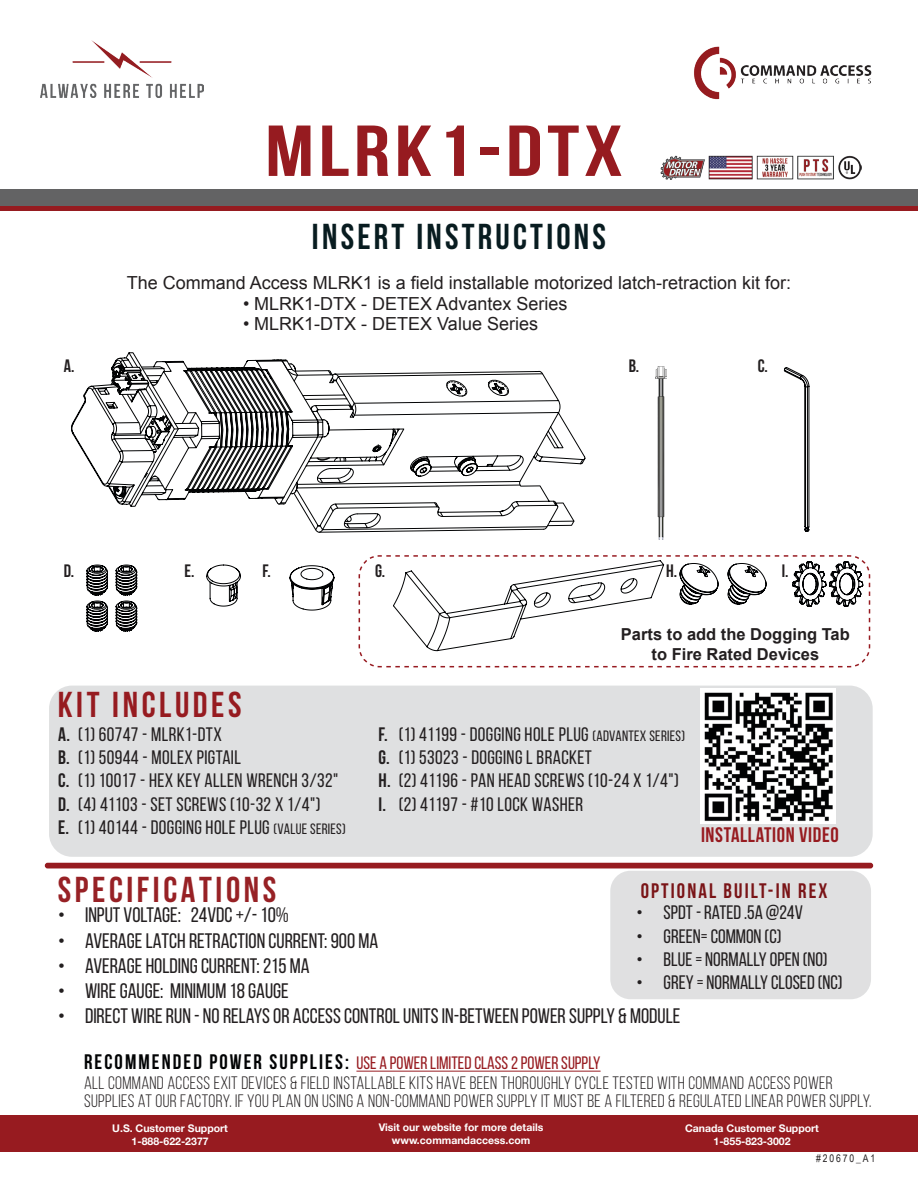
<style>
.page{position:relative;width:918px;height:1188px;background:#fff}
.page>*{position:absolute;margin:0;border:0;box-sizing:border-box;transform-origin:0 0}
.t1{font:700 72px "Bebas Neue";letter-spacing:.05em;color:#961b20;scale:1.26 1}
.t2{font:700 36px "Bebas Neue";letter-spacing:.09em;color:#081c20}
.t3{font:700 36px "Bebas Neue";letter-spacing:.1em;color:#972125}
.t4{font:700 36px "Bebas Neue";letter-spacing:.1em;color:#961b20}
.t5{font:21px "Bebas Neue";color:#231f20}
.t6{font:700 21px "Bebas Neue";letter-spacing:.1em;color:#7a1417}
.t7{font:700 21px "Bebas Neue";letter-spacing:.03em;color:#971b20}
.t8{font:19.5px "Bebas Neue";letter-spacing:.02em;color:#231f20}
.t9{font:19.5px "Bebas Neue";color:#231f20}
.t10{font:18px/17.9px "Bebas Neue";letter-spacing:.02em;color:#231f20}
.t11{font:18px "Arial";color:#231f20}
.t12{font:18px "Bebas Neue";color:#981d22}
.t13{font:700 18px "Bebas Neue";color:#231f20}
.t14{font:700 16.5px/19.5px "Arial";color:#231f20;text-align:center}
.t15{font:700 10.5px/13.5px "Helvetica Neue";color:#fff;text-align:center}
.t16{font:10.5px "Arial Narrow";letter-spacing:.18em;color:#231f20}
.s1{font-weight:700}
.s2{font-size:15px}
.s3{font-weight:700;font-size:21px;color:#020304}
</style>
<div class="page">
<div style="left:0;top:1115px;width:918px;height:37px;background:#971b20"></div>
<img style="left:694px;top:46px;width:178px;height:54px">
<img style="left:661px;top:155px;width:201px;height:25px">
<div style="left:0;top:189px;width:918px;height:17px;background:#636364"></div>
<div style="left:0;top:206px;width:918px;height:5px;background:#961b20"></div>
<div style="left:45px;top:863px;width:828px;height:5px;border:3px solid #961b20"></div>
<img style="left:40px;top:40px;width:164px;height:58px">
<svg style="left:71px;top:357px;width:504px;height:176px"></svg>
<div style="left:49px;top:686px;width:824px;height:171px;background:#dfe0e1;border-radius:23px"></div>
<hr style="left:356px;top:1071px;width:245px;height:1px;background:#981d22">
<div style="left:610px;top:871px;width:261px;height:128px;background:#e0e0e1;border-radius:20px"></div>
<img style="left:655px;top:367px;width:11px;height:172px">
<svg style="left:784px;top:367px;width:25px;height:165px"></svg>
<svg style="left:87px;top:565px;width:21px;height:30px"></svg>
<svg style="left:116px;top:601px;width:21px;height:30px"></svg>
<img style="left:86px;top:605px;width:1px;height:20px">
<svg style="left:87px;top:601px;width:21px;height:30px"></svg>
<svg style="left:116px;top:565px;width:21px;height:30px"></svg>
<svg style="left:207px;top:565px;width:34px;height:41px"></svg>
<svg style="left:358px;top:555px;width:513px;height:113px"></svg>
<img style="left:700px;top:688px;width:135px;height:135px">
<svg style="left:290px;top:566px;width:44px;height:44px"></svg>
<p class="t1" style="left:265px;top:112px;width:285px">MLRK1-DTX</p>
<h2 class="t2" style="left:312px;top:217px;width:296px">INSERT INSTRUCTIONS</h2>
<p class="t11" style="left:127px;top:271px;width:666px">The Command Access MLRK1 is a field installable motorized latch-retraction kit for:</p>
<p class="t13" style="left:64px;top:356px;width:12px">A.</p>
<p class="t13" style="left:64px;top:561px;width:12px">D.</p>
<p class="t11" style="left:243px;top:292px;width:326px">• MLRK1-DTX - DETEX Advantex Series</p>
<p class="t11" style="left:243px;top:311px;width:297px">• MLRK1-DTX - DETEX Value Series</p>
<p class="t13" style="left:629px;top:356px;width:12px">B.</p>
<p class="t13" style="left:758px;top:356px;width:12px">C.</p>
<p class="t13" style="left:184px;top:561px;width:11px">E.</p>
<p class="t13" style="left:263px;top:561px;width:10px">F.</p>
<p class="t13" style="left:375px;top:561px;width:12px">G.</p>
<p class="t13" style="left:666px;top:561px;width:13px">H.</p>
<p class="t13" style="left:782px;top:561px;width:8px">I.</p>
<p class="t14" style="left:621px;top:625px;width:230px">Parts to add the Dogging Tab to Fire Rated Devices</p>
<p class="t4" style="left:58px;top:684px;width:185px">KIT INCLUDES</p>
<p class="t8" style="left:58px;top:723px;width:165px"><span class="s1">A.</span> (1) 60747 - MLRK1-DTX</p>
<p class="t8" style="left:58px;top:747px;width:184px"><span class="s1">B.</span> (1) 50944 - MOLEX PIGTAIL</p>
<p class="t8" style="left:58px;top:770px;width:282px"><span class="s1">C.</span> (1) 10017 - HEX KEY ALLEN WRENCH 3/32"</p>
<p class="t8" style="left:58px;top:794px;width:264px"><span class="s1">D.</span> (4) 41103 - SET SCREWS (10-32 X 1/4")</p>
<p class="t8" style="left:58px;top:817px;width:289px"><span class="s1">E.</span> (1) 40144 - DOGGING HOLE PLUG <span class="s2">(VALUE SERIES)</span></p>
<p class="t3" style="left:58px;top:870px;width:220px">SPECIFICATIONS</p>
<p class="t8" style="left:378px;top:723px;width:308px"><span class="s1">F.</span> (1) 41199 - DOGGING HOLE PLUG <span class="s2">(ADVANTEX SERIES)</span></p>
<p class="t8" style="left:378px;top:747px;width:215px"><span class="s1">G.</span> (1) 53023 - DOGGING L BRACKET</p>
<p class="t8" style="left:378px;top:770px;width:302px"><span class="s1">H.</span> (2) 41196 - PAN HEAD SCREWS (10-24 X 1/4")</p>
<p class="t8" style="left:378px;top:794px;width:206px"><span class="s1">I.</span> (2) 41197 - #10 LOCK WASHER</p>
<p class="t7" style="left:701px;top:823px;width:139px">INSTALLATION VIDEO</p>
<p class="t6" style="left:641px;top:880px;width:188px">OPTIONAL BUILT-IN REX</p>
<p class="t9" style="left:637px;top:902px;width:168px">• SPDT - RATED .5A @24V</p>
<p class="t9" style="left:637px;top:925px;width:146px">• GREEN= COMMON (C)</p>
<p class="t9" style="left:637px;top:949px;width:192px">• BLUE = NORMALLY OPEN (NO)</p>
<p class="t9" style="left:637px;top:972px;width:207px">• GREY = NORMALLY CLOSED (NC)</p>
<p class="t5" style="left:58px;top:904px;width:232px">• INPUT VOLTAGE: 24VDC +/- 10%</p>
<p class="t5" style="left:58px;top:929px;width:322px">• AVERAGE LATCH RETRACTION CURRENT: 900 MA</p>
<p class="t5" style="left:58px;top:954px;width:253px">• AVERAGE HOLDING CURRENT: 215 MA</p>
<p class="t5" style="left:58px;top:979px;width:232px">• WIRE GAUGE: MINIMUM 18 GAUGE</p>
<p class="t5" style="left:58px;top:1005px;width:624px">• DIRECT WIRE RUN - NO RELAYS OR ACCESS CONTROL UNITS IN-BETWEEN POWER SUPPLY &amp; MODULE</p>
<p class="t12" style="left:84px;top:1053px;width:518px"><span class="s3">RECOMMENDED POWER SUPPLIES:</span> USE A POWER LIMITED CLASS 2 POWER SUPPLY</p>
<p class="t10" style="left:84px;top:1074px;width:789px">ALL COMMAND ACCESS EXIT DEVICES &amp; FIELD INSTALLABLE KITS HAVE BEEN THOROUGHLY CYCLE TESTED WITH COMMAND ACCESS POWER<br>SUPPLIES AT OUR FACTORY. IF YOU PLAN ON USING A NON-COMMAND POWER SUPPLY IT MUST BE A FILTERED &amp; REGULATED LINEAR POWER SUPPLY.</p>
<p class="t15" style="left:112px;top:1122px;width:117px">U.S. Customer Support<br>1-888-622-2377</p>
<p class="t15" style="left:379px;top:1121px;width:166px">Visit our website for more details www.commandaccess.com</p>
<p class="t15" style="left:685px;top:1122px;width:135px">Canada Customer Support<br>1-855-823-3002</p>
<p class="t16" style="left:816px;top:1150px;width:61px">#20670_A1</p>
</div>
